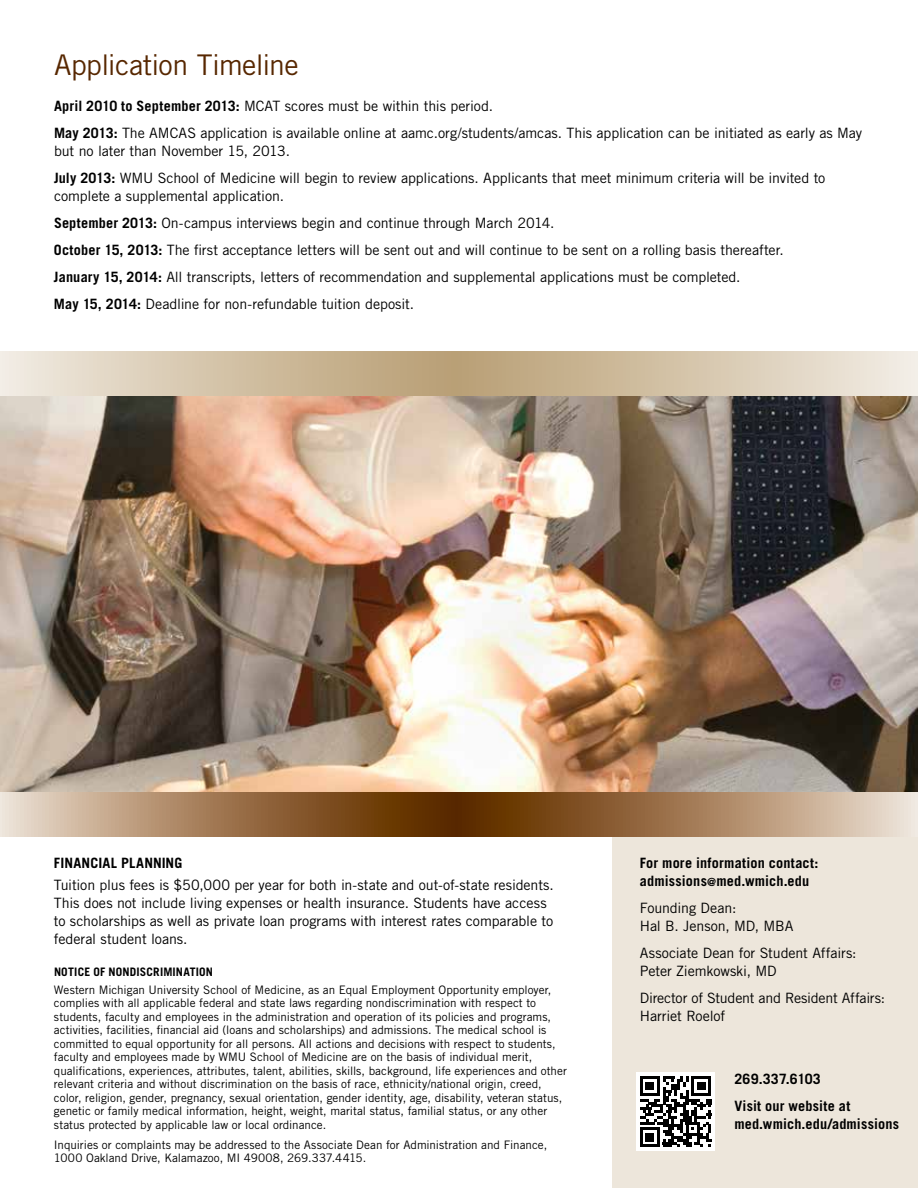
<style>
.page{position:relative;width:918px;height:1188px;background:#fff}
.page>*{position:absolute;margin:0;border:0;box-sizing:border-box;transform-origin:0 0}
.t1{font:28.5px "Trade Gothic LT Std";letter-spacing:-.025em;color:#572700}
.t2{font:14.25px/27px "Trade Gothic LT Std";letter-spacing:-.01em;color:#000}
.t3{font:700 14.25px/18px "Trade Gothic LT Std";letter-spacing:.01em;color:#000}
.t4{font:11.7px/13.5px "Trade Gothic LT Std";color:#000}
.t5{font:700 11.7px "Trade Gothic LT Std";letter-spacing:.015em;color:#000}
.s1{font-weight:700}
.s2{font-size:11.25px}
</style>
<div class="page">
<div style="left:612px;top:837px;width:306px;height:351px;background:#ede6db"></div>
<svg style="left:0;top:351px;width:918px;height:45px"></svg>
<svg style="left:0;top:792px;width:918px;height:45px"></svg>
<img style="left:0;top:396px;width:918px;height:396px">
<div style="left:636px;top:1072px;width:79px;height:79px;background:#fff"></div>
<svg style="left:640px;top:1076px;width:71px;height:71px"></svg>
<hr style="left:691px;top:1076px;width:20px;height:3px;background:#000">
<h1 class="t1" style="left:54px;top:47px;width:246px">Application Timeline</h1>
<p class="t2" style="left:54px;top:92px;width:810px"><span class="s1">April 2010 to September 2013:</span> MCAT scores must be within this period.<br><span class="s1">May 2013:</span> The AMCAS application is available online at aamc.org/students/amcas. This application can be initiated as early as May</p>
<p class="t2" style="left:54px;top:137px;width:773px">but no later than November 15, 2013.<br><span class="s1">July 2013:</span> WMU School of Medicine will begin to review applications. Applicants that meet minimum criteria will be invited to</p>
<p class="t2" style="left:54px;top:182px;width:731px">complete a supplemental application.<br><span class="s1">September 2013:</span> On-campus interviews begin and continue through March 2014.<br><span class="s1">October 15, 2013:</span> The first acceptance letters will be sent out and will continue to be sent on a rolling basis thereafter.<br><span class="s1">January 15, 2014:</span> All transcripts, letters of recommendation and supplemental applications must be completed.<br><span class="s1">May 15, 2014:</span> Deadline for non-refundable tuition deposit.</p>
<p class="t3" style="left:54px;top:853px;width:128px">Financial Planning</p>
<p class="t2" style="left:54px;top:876px;width:501px;line-height:18px">Tuition plus fees is $50,000 per year for both in-state and out-of-state residents.<br>This does not include living expenses or health insurance. Students have access to scholarships as well as private loan programs with interest rates comparable to federal student loans.</p>
<p class="t5" style="left:54px;top:964px;width:161px">Notice of Nondiscrimination</p>
<p class="t4" style="left:54px;top:982px;width:514px">Western Michigan University School of Medicine, as an Equal Employment Opportunity employer, complies with all applicable federal and state laws regarding nondiscrimination with respect to students, faculty and employees in the administration and operation of its policies and programs, activities, facilities, financial aid (loans and scholarships) and admissions. The medical school is committed to equal opportunity for all persons. All actions and decisions with respect to students, faculty and employees made by WMU School of Medicine are on the basis of individual merit, qualifications, experiences, attributes, talent, abilities, skills, background, life experiences and other relevant criteria and without discrimination on the basis of race, ethnicity/national origin, creed, color, religion, gender, pregnancy, sexual orientation, gender identity, age, disability, veteran status, genetic or family medical information, height, weight, marital status, familial status, or any other status protected by applicable law or local ordinance.</p>
<p class="t4" style="left:54px;top:1138px;width:495px">Inquiries or complaints may be addressed to the Associate Dean for Administration and Finance,<br>1000 Oakland Drive, Kalamazoo, MI 49008, 269.337.4415.</p>
<p class="t3" style="left:640px;top:854px;width:180px">For more information contact: admissions<span class="s2">@</span>med.wmich.edu</p>
<p class="t2" style="left:640px;top:899px;width:155px;line-height:18px">Founding Dean:<br>Hal B. Jenson, MD, MBA</p>
<p class="t2" style="left:640px;top:944px;width:218px;line-height:18px">Associate Dean for Student Affairs:<br>Peter Ziemkowski, MD</p>
<p class="t2" style="left:640px;top:989px;width:247px;line-height:18px">Director of Student and Resident Affairs:<br>Harriet Roelof</p>
<p class="t3" style="left:734px;top:1065px;width:117px;line-height:27px">269.337.6103<br>Visit our website at</p>
<p class="t3" style="left:734px;top:1115px;width:166px">med.wmich.edu/admissions</p>
</div>
